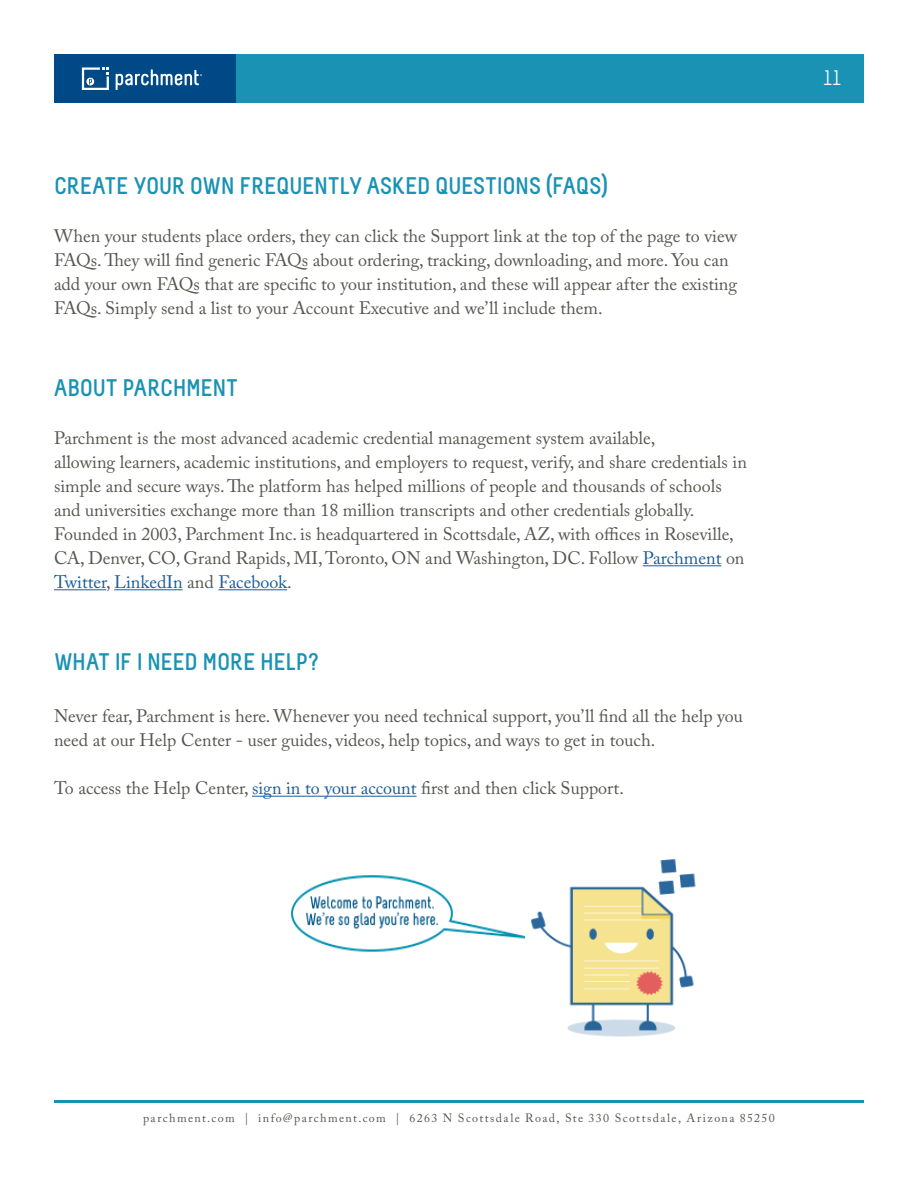
<style>
.page{position:relative;width:918px;height:1188px;background:#fff}
.page>*{position:absolute;margin:0;border:0;box-sizing:border-box;transform-origin:0 0}
.subhead{font:700 24px "Melbourne";color:#1992b3}
.t1{font:21px "Melbourne";color:#fff}
.Body{font:18px/24px "Adobe Caslon Pro";color:#535850}
.t2{font:12px "Adobe Caslon Pro";letter-spacing:.115em;color:#535850}
.s1{color:#175d9e}
</style>
<div class="page">
<div style="left:236px;top:54px;width:628px;height:49px;background:#1992b3"></div>
<div style="left:54px;top:54px;width:182px;height:49px;background:#004987"></div>
<hr style="left:54px;top:1100px;width:810px;height:3px;background:#1992b3">
<svg style="left:116px;top:69px;width:86px;height:21px"></svg>
<svg style="left:82px;top:68px;width:27px;height:22px"></svg>
<hr style="left:643px;top:565px;width:78px;height:1px;background:#175d9e">
<hr style="left:54px;top:589px;width:52px;height:1px;background:#175d9e">
<hr style="left:114px;top:589px;width:69px;height:1px;background:#175d9e">
<hr style="left:218px;top:589px;width:69px;height:1px;background:#175d9e">
<hr style="left:252px;top:796px;width:165px;height:1px;background:#175d9e">
<img style="left:291px;top:875px;width:234px;height:77px">
<img style="left:531px;top:859px;width:165px;height:178px">
<p class="subhead" style="left:54px;top:174px;width:556px">CREATE YOUR OWN FREQUENTLY ASKED QUESTIONS (FAQS)</p>
<p class="Body" style="left:54px;top:224px;width:685px">When your students place orders, they can click the Support link at the top of the page to view FAQs. They will find generic FAQs about ordering, tracking, downloading, and more. You can add your own FAQs that are specific to your institution, and these will appear after the existing FAQs. Simply send a list to your Account Executive and we’ll include them.</p>
<p class="subhead" style="left:54px;top:375px;width:185px">ABOUT PARCHMENT</p>
<p class="Body" style="left:54px;top:426px;width:694px">Parchment is the most advanced academic credential management system available,<br>allowing learners, academic institutions, and employers to request, verify, and share credentials in simple and secure ways. The platform has helped millions of people and thousands of schools and universities exchange more than 18 million transcripts and other credentials globally.<br>Founded in 2003, Parchment Inc. is headquartered in Scottsdale, AZ, with offices in Roseville, CA, Denver, CO, Grand Rapids, MI, Toronto, ON and Washington, DC. Follow <span class="s1">Parchment</span> on <span class="s1">Twitter</span>, <span class="s1">LinkedIn</span> and <span class="s1">Facebook</span>.</p>
<p class="subhead" style="left:54px;top:649px;width:266px">WHAT IF I NEED MORE HELP?</p>
<p class="Body" style="left:54px;top:704px;width:691px">Never fear, Parchment is here. Whenever you need technical support, you’ll find all the help you need at our Help Center - user guides, videos, help topics, and ways to get in touch.</p>
<p class="Body" style="left:54px;top:776px;width:571px">To access the Help Center, <span class="s1">sign in to your account</span> first and then click Support.</p>
<p class="t1" style="left:824px;top:67px;width:19px">11</p>
<p class="t2" style="left:143px;top:1111px;width:633px">parchment.com | info@parchment.com | 6263 N Scottsdale Road, Ste 330 Scottsdale, Arizona 85250</p>
</div>
